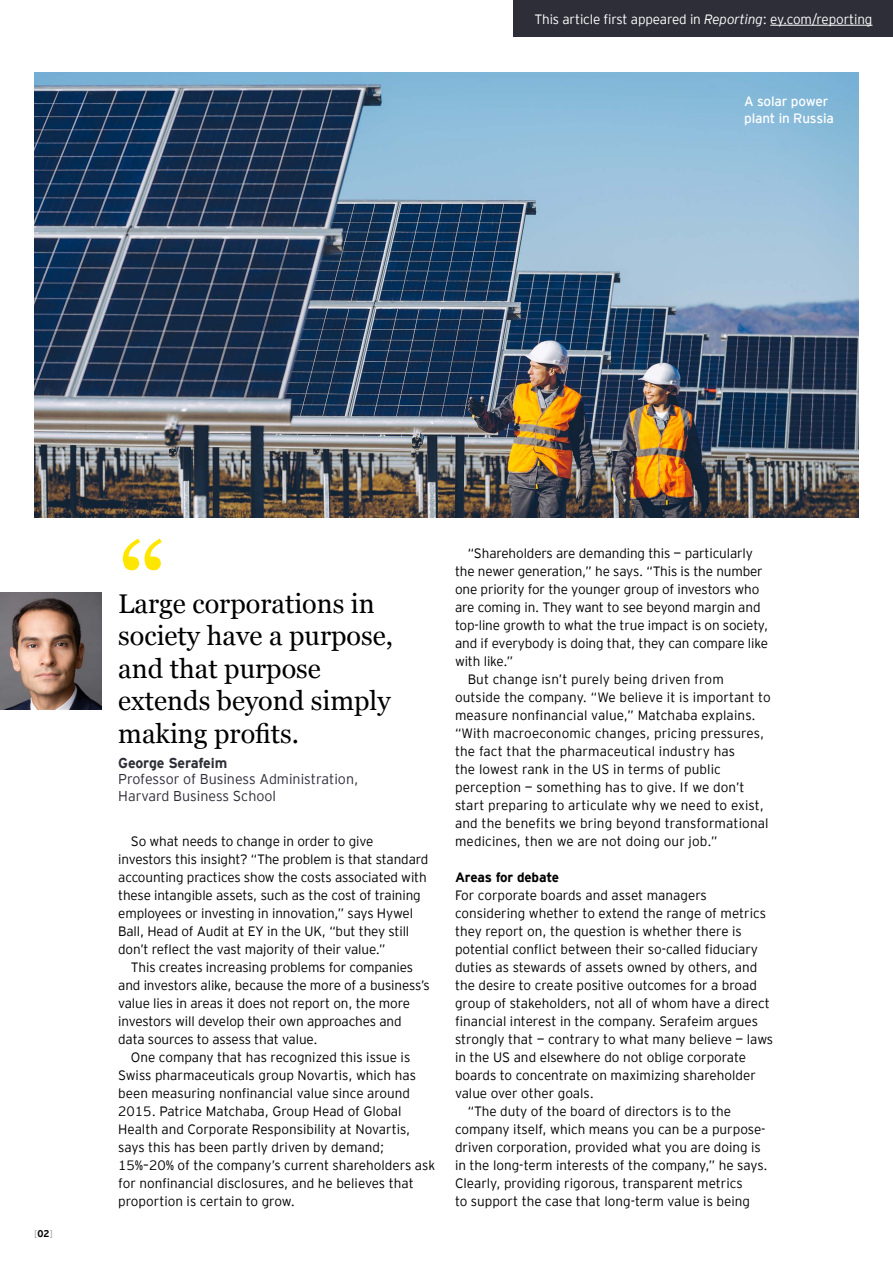
<style>
.page{position:relative;width:893px;height:1263px;background:#fff}
.page>*{position:absolute;margin:0;border:0;box-sizing:border-box;transform-origin:0 0}
.t1{font:120px "Georgia";color:#ffe600}
.t2{font:27px/32.4px "Georgia";color:#000}
.t3{font:300 14.25px/16.5px "EY Interstate";color:#2e2e38}
.t4{font:700 14.25px "EY Interstate";letter-spacing:-.01em;color:#2e2e38}
.t5{font:300 13.5px/18px "EY Interstate";letter-spacing:-.005em;color:#000}
.t6{font:300 13.5px "EY Interstate";letter-spacing:-.01em;color:#fff}
.t7{font:13.5px/16.5px "EY Interstate";letter-spacing:-.01em;color:#fff}
.t8{font:700 13.5px "EY Interstate";letter-spacing:-.01em;color:#000}
.t9{font:300 9.75px "EY Interstate";color:#9d9d9c}
.s1{font-style:italic}
.s2{font-weight:700;color:#000}
</style>
<div class="page">
<img style="left:34px;top:72px;width:825px;height:445px">
<img style="left:0;top:592px;width:101px;height:118px">
<div style="left:513px;top:0;width:380px;height:36px;background:#2e2e38"></div>
<hr style="left:770px;top:25px;width:102px;height:1px;background:#fff">
<p class="t6" style="left:534px;top:9px;width:339px">This article first appeared in <span class="s1">Reporting</span>: ey.com/reporting</p>
<p class="t7" style="left:744px;top:93px;width:91px">A solar power plant in Russia</p>
<p class="t9" style="left:34px;top:1226px;width:20px">[<span class="s2">02</span>]</p>
<h1 class="t1" style="left:118px;top:499px;width:51px">“</h1>
<p class="t5" style="left:468px;top:543px;width:287px">“Shareholders are demanding this — particularly</p>
<p class="t5" style="left:455px;top:561px;width:309px">the newer generation,” he says. “This is the number</p>
<p class="t5" style="left:455px;top:579px;width:306px">one priority for the younger group of investors who</p>
<p class="t5" style="left:455px;top:597px;width:307px">are coming in. They want to see beyond margin and</p>
<p class="t5" style="left:455px;top:615px;width:315px">top-line growth to what the true impact is on society,</p>
<p class="t5" style="left:455px;top:633px;width:315px">and if everybody is doing that, they can compare like</p>
<p class="t5" style="left:455px;top:651px;width:60px">with like.”</p>
<p class="t5" style="left:468px;top:669px;width:257px">But change isn’t purely being driven from</p>
<p class="t5" style="left:455px;top:687px;width:317px">outside the company. “We believe it is important to</p>
<p class="t5" style="left:455px;top:705px;width:302px">measure nonfinancial value,” Matchaba explains.</p>
<p class="t5" style="left:455px;top:723px;width:311px">“With macroeconomic changes, pricing pressures,</p>
<p class="t5" style="left:455px;top:741px;width:282px">the fact that the pharmaceutical industry has</p>
<p class="t5" style="left:455px;top:759px;width:267px">the lowest rank in the US in terms of public</p>
<p class="t5" style="left:455px;top:777px;width:291px">perception — something has to give. If we don’t</p>
<p class="t5" style="left:455px;top:795px;width:311px">start preparing to articulate why we need to exist,</p>
<p class="t5" style="left:455px;top:813px;width:315px">and the benefits we bring beyond transformational</p>
<p class="t5" style="left:455px;top:831px;width:264px">medicines, then we are not doing our job.”</p>
<p class="t8" style="left:455px;top:867px;width:106px">Areas for debate</p>
<p class="t5" style="left:455px;top:885px;width:253px">For corporate boards and asset managers</p>
<p class="t5" style="left:455px;top:903px;width:313px">considering whether to extend the range of metrics</p>
<p class="t5" style="left:455px;top:921px;width:288px">they report on, the question is whether there is</p>
<p class="t5" style="left:455px;top:939px;width:305px">potential conflict between their so-called fiduciary</p>
<p class="t5" style="left:455px;top:957px;width:304px">duties as stewards of assets owned by others, and</p>
<p class="t5" style="left:455px;top:975px;width:303px">the desire to create positive outcomes for a broad</p>
<p class="t5" style="left:455px;top:993px;width:316px">group of stakeholders, not all of whom have a direct</p>
<p class="t5" style="left:455px;top:1011px;width:305px">financial interest in the company. Serafeim argues</p>
<p class="t5" style="left:455px;top:1029px;width:320px">strongly that — contrary to what many believe — laws</p>
<p class="t5" style="left:455px;top:1047px;width:293px">in the US and elsewhere do not oblige corporate</p>
<p class="t5" style="left:455px;top:1065px;width:302px">boards to concentrate on maximizing shareholder</p>
<p class="t5" style="left:455px;top:1083px;width:140px">value over other goals.</p>
<p class="t5" style="left:468px;top:1101px;width:265px">“The duty of the board of directors is to the</p>
<p class="t5" style="left:455px;top:1119px;width:312px">company itself, which means you can be a purpose-</p>
<p class="t5" style="left:455px;top:1137px;width:307px">driven corporation, provided what you are doing is</p>
<p class="t5" style="left:455px;top:1155px;width:314px">in the long-term interests of the company,” he says.</p>
<p class="t5" style="left:455px;top:1173px;width:289px">Clearly, providing rigorous, transparent metrics</p>
<p class="t5" style="left:455px;top:1191px;width:296px">to support the case that long-term value is being</p>
<h2 class="t2" style="left:118px;top:586px;width:276px">Large corporations in society have a purpose, and that purpose extends beyond simply making profits.</h2>
<p class="t4" style="left:118px;top:752px;width:111px">George Serafeim</p>
<p class="t3" style="left:118px;top:770px;width:242px">Professor of Business Administration,<br>Harvard Business School</p>
<p class="t5" style="left:118px;top:831px;width:312px;text-indent:13px">So what needs to change in order to give investors this insight? “The problem is that standard accounting practices show the costs associated with these intangible assets, such as the cost of training employees or investing in innovation,” says Hywel Ball, Head of Audit at EY in the UK, “but they still don’t reflect the vast majority of their value.”</p>
<p class="t5" style="left:118px;top:957px;width:313px;text-indent:13px">This creates increasing problems for companies and investors alike, because the more of a business’s value lies in areas it does not report on, the more investors will develop their own approaches and data sources to assess that value.</p>
<p class="t5" style="left:118px;top:1047px;width:318px;text-indent:13px">One company that has recognized this issue is Swiss pharmaceuticals group Novartis, which has been measuring nonfinancial value since around 2015. Patrice Matchaba, Group Head of Global Health and Corporate Responsibility at Novartis, says this has been partly driven by demand; 15%–20% of the company’s current shareholders ask for nonfinancial disclosures, and he believes that proportion is certain to grow.</p>
</div>
